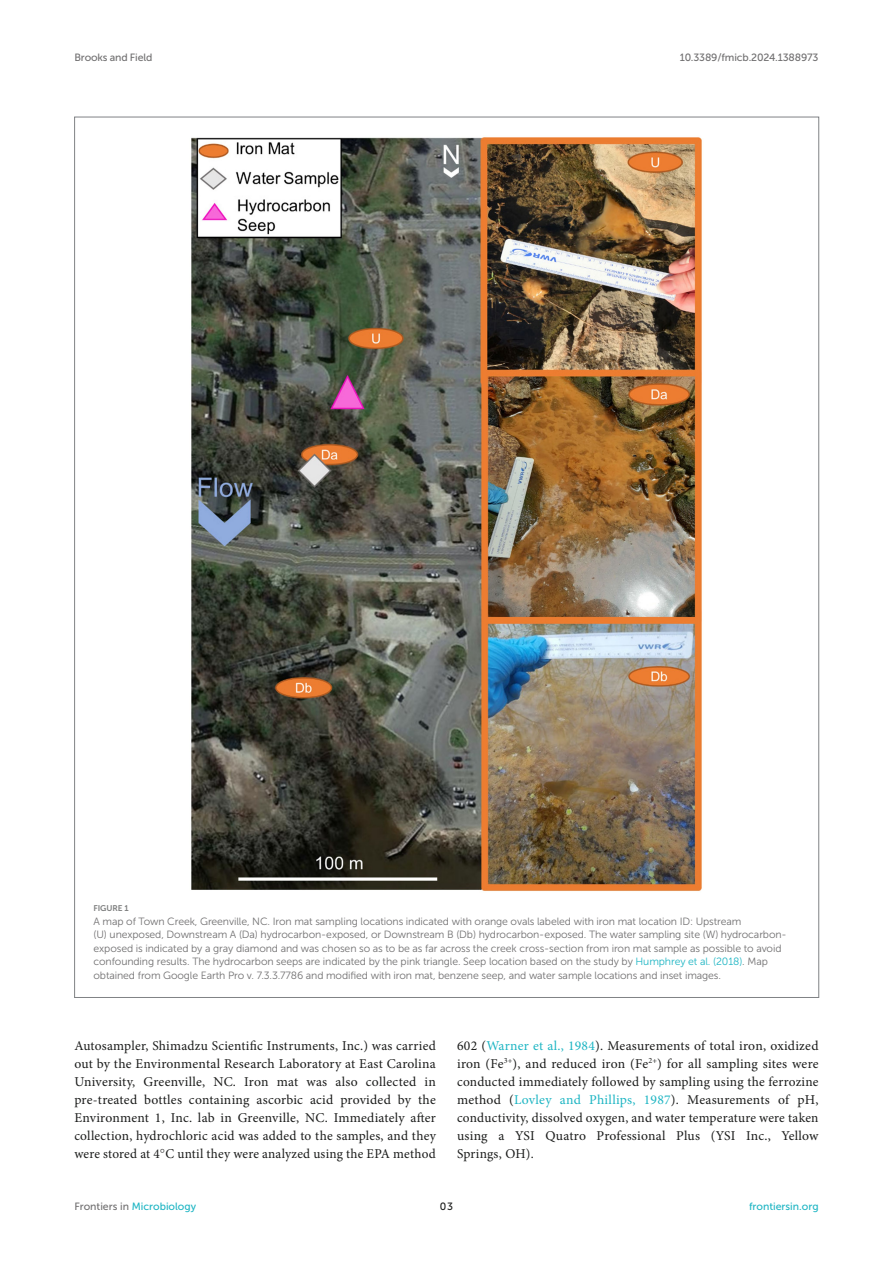
<style>
.page{position:relative;width:893px;height:1263px;background:#fff}
.page>*{position:absolute;margin:0;border:0;box-sizing:border-box;transform-origin:0 0}
.TEXT_FLUSH{font:13.5px/18px "Minion Pro";letter-spacing:.015em;color:#1b1c1b;text-align:justify}
.FIG_LEG{font:10.5px/13.5px "Museo Sans 300";letter-spacing:-.01em;color:#706f70}
.t1{font:10.5px "Museo Sans 500";letter-spacing:-.015em;color:#706f70}
.t2{font:10.5px "Museo Sans 500";color:#1db5c3}
.t3{font:10.5px "Museo Sans 500";color:#1b1c1b}
.FIG_HD{font:8.25px "Museo Sans 700";letter-spacing:-.01em;color:#7e7f7f}
.s1{color:#1db5c3}
.s2{font-family:"STIX"}
.s3{color:#706f70}
</style>
<div class="page">
<img style="left:191px;top:137px;width:511px;height:754px">
<p class="t1" style="left:74px;top:51px;width:79px">Brooks and Field</p>
<p class="t1" style="left:680px;top:51px;width:140px">10.3389/fmicb.2024.1388973</p>
<p class="FIG_HD" style="left:94px;top:903px;width:37px">FIGURE 1</p>
<p class="FIG_LEG" style="left:94px;top:914px;width:695px">A map of Town Creek, Greenville, NC. Iron mat sampling locations indicated with orange ovals labeled with iron mat location ID: Upstream<br>(U) unexposed, Downstream A (Da) hydrocarbon-exposed, or Downstream B (Db) hydrocarbon-exposed. The water sampling site (W) hydrocarbon&shy;exposed is indicated by a gray diamond and was chosen so as to be as far across the creek cross-section from iron mat sample as possible to avoid confounding results. The hydrocarbon seeps are indicated by the pink triangle. Seep location based on the study by <span class="s1">Humphrey et al. (2018)</span>. Map obtained from Google Earth Pro v. 7.3.3.7786 and modified with iron mat, benzene seep, and water sample locations and inset images.</p>
<p class="TEXT_FLUSH" style="left:74px;top:1037px;width:363px">Autosampler, Shimadzu Scientific Instruments, Inc.) was carried out by the Environmental Research Laboratory at East Carolina University, Greenville, NC. Iron mat was also collected in pre-treated bottles containing ascorbic acid provided by the Environment 1, Inc. lab in Greenville, NC. Immediately after collection, hydrochloric acid was added to the samples, and they were stored at 4<span class="s2">°</span>C until they were analyzed using the EPA method</p>
<p class="TEXT_FLUSH" style="left:457px;top:1037px;width:363px">602 (<span class="s1">Warner et al., 1984</span>). Measurements of total iron, oxidized iron (Fe<sup>3+</sup>), and reduced iron (Fe<sup>2+</sup>) for all sampling sites were conducted immediately followed by sampling using the ferrozine method (<span class="s1">Lovley and Phillips, 1987</span>). Measurements of pH, conductivity, dissolved oxygen, and water temperature were taken using a YSI Quatro Professional Plus (YSI Inc., Yellow Springs, OH).</p>
<p class="t2" style="left:74px;top:1200px;width:123px"><span class="s3">Frontiers in</span> Microbiology</p>
<p class="t3" style="left:440px;top:1200px;width:15px">03</p>
<p class="t2" style="left:749px;top:1200px;width:71px">frontiersin.org</p>
</div>
